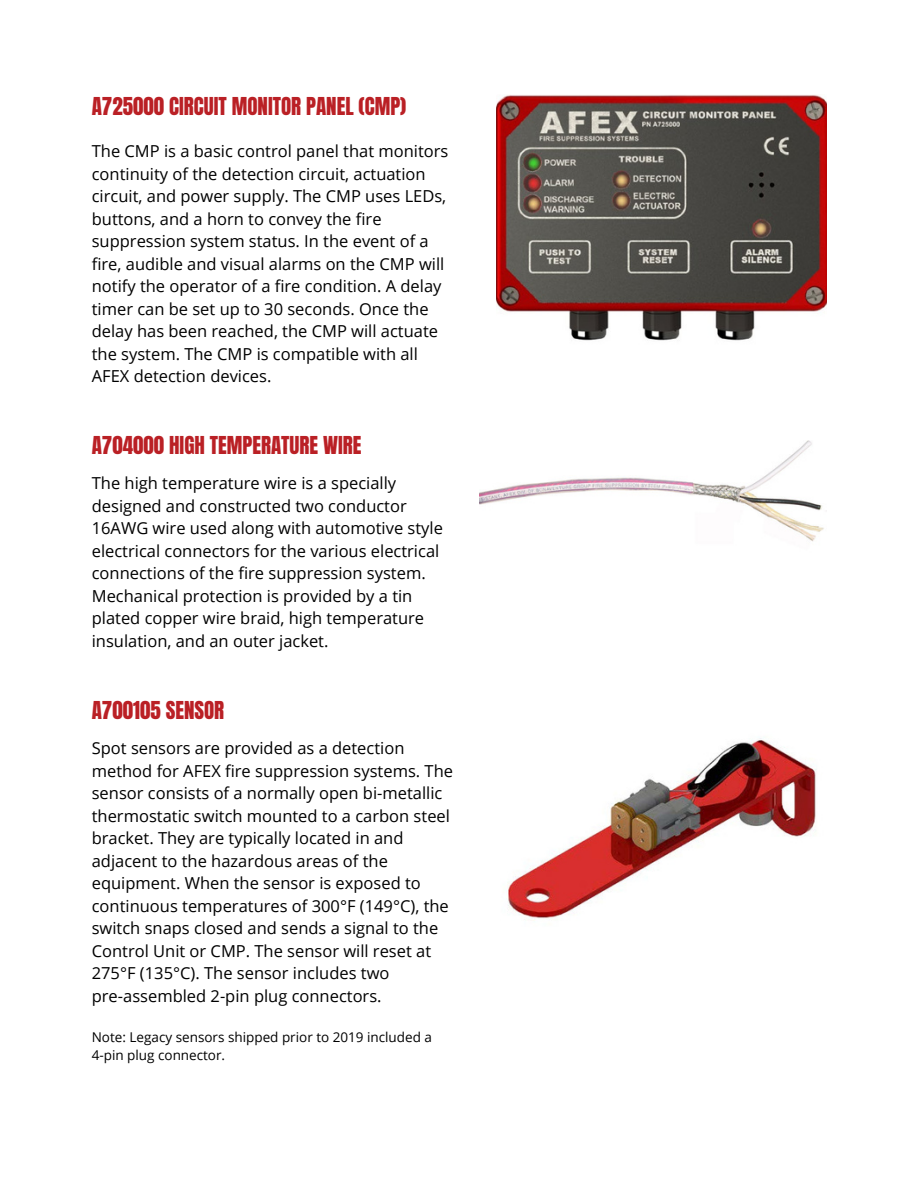
<style>
.page{position:relative;width:918px;height:1188px;background:#fff}
.page>*{position:absolute;margin:0;border:0;box-sizing:border-box;transform-origin:0 0}
.t1{font:21px "Anton";color:#ba2025}
.t2{font:16.5px/22.5px "Open Sans";color:#000}
.t3{font:13.5px/18px "Open Sans";color:#000}
</style>
<div class="page">
<img style="left:480px;top:440px;width:344px;height:102px">
<img style="left:508px;top:738px;width:309px;height:183px">
<img style="left:497px;top:95px;width:329px;height:246px">
<p class="t1" style="left:92px;top:91px;width:316px">A725000 CIRCUIT MONITOR PANEL (CMP)</p>
<p class="t2" style="left:92px;top:139px;width:358px">The CMP is a basic control panel that monitors continuity of the detection circuit, actuation circuit, and power supply. The CMP uses LEDs, buttons, and a horn to convey the fire suppression system status. In the event of a fire, audible and visual alarms on the CMP will notify the operator of a fire condition. A delay timer can be set up to 30 seconds. Once the delay has been reached, the CMP will actuate the system. The CMP is compatible with all AFEX detection devices.</p>
<p class="t1" style="left:92px;top:430px;width:271px">A704000 HIGH TEMPERATURE WIRE</p>
<p class="t2" style="left:92px;top:472px;width:353px">The high temperature wire is a specially designed and constructed two conductor 16AWG wire used along with automotive style electrical connectors for the various electrical connections of the fire suppression system.<br>Mechanical protection is provided by a tin plated copper wire braid, high temperature insulation, and an outer jacket.</p>
<p class="t1" style="left:92px;top:695px;width:134px">A700105 SENSOR</p>
<p class="t2" style="left:92px;top:737px;width:363px">Spot sensors are provided as a detection method for AFEX fire suppression systems. The sensor consists of a normally open bi-metallic thermostatic switch mounted to a carbon steel bracket. They are typically located in and adjacent to the hazardous areas of the equipment. When the sensor is exposed to continuous temperatures of 300°F (149°C), the switch snaps closed and sends a signal to the Control Unit or CMP. The sensor will reset at 275°F (135°C). The sensor includes two pre-assembled 2-pin plug connectors.</p>
<p class="t3" style="left:92px;top:1028px;width:342px">Note: Legacy sensors shipped prior to 2019 included a<br>4-pin plug connector.</p>
</div>
